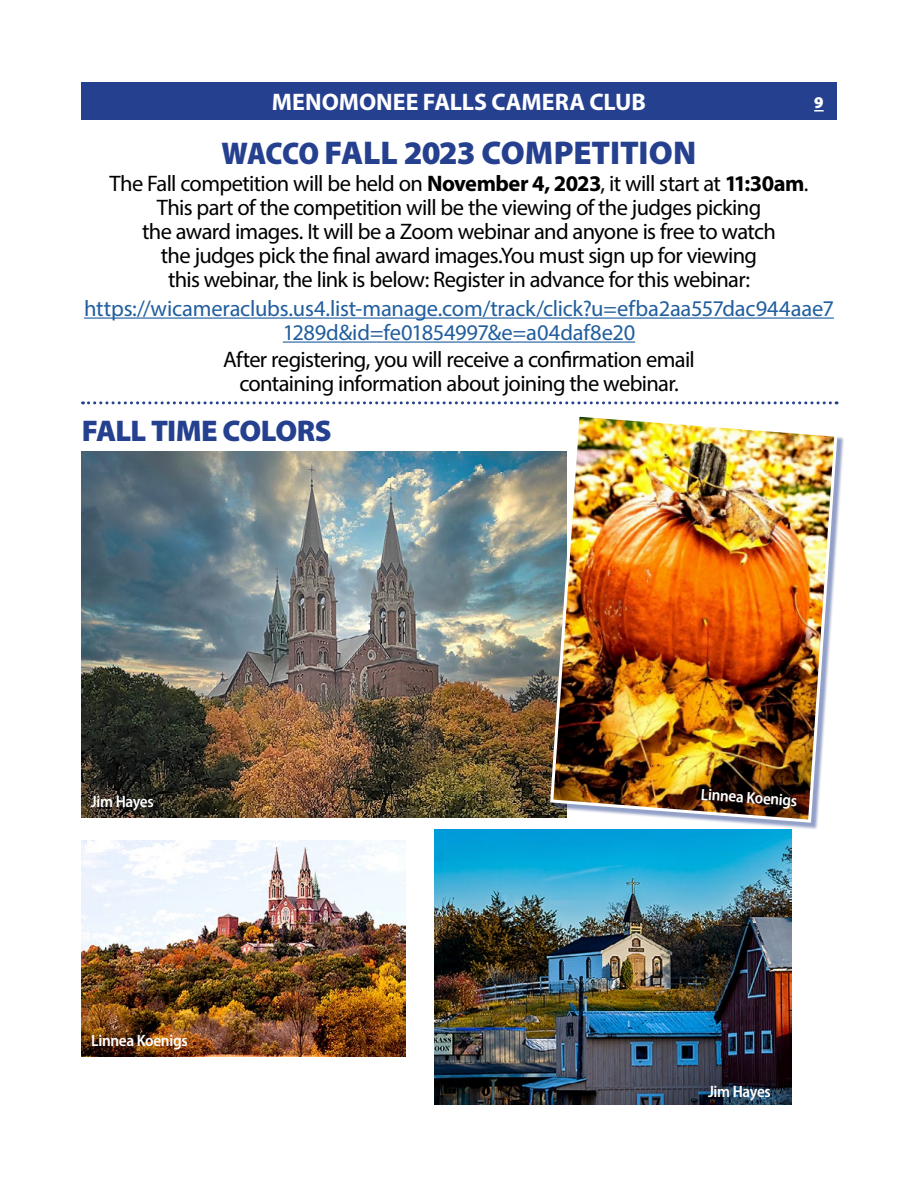
<style>
.page{position:relative;width:918px;height:1188px;background:#fff}
.page>*{position:absolute;margin:0;border:0;box-sizing:border-box;transform-origin:0 0}
.t1{font:900 33px "Myriad Pro";letter-spacing:-.005em;color:#25408f}
.t2{font:900 30px "Myriad Pro";letter-spacing:-.03em;color:#25408f}
.t3{font:700 24px "Myriad Pro";color:#fff}
.t4{font:22.5px/24px "Myriad Pro";letter-spacing:-.03em;color:#000;text-align:center}
.t5{font:22.5px/24px "Myriad Pro";letter-spacing:-.01em;color:#215e9e;text-align:center}
.t6{font:600 semi-condensed 16.5px "Myriad Pro";letter-spacing:-.02em;color:#fff}
.t7{font:900 16.5px "Myriad Pro";color:#fff}
.s1{font-stretch:semi-condensed;font-size:31.5px}
.s2{font-weight:700}
</style>
<div class="page">
<div style="left:81px;top:82px;width:756px;height:38px;background:#25408f"></div>
<svg style="left:814px;top:110px;width:10px;height:2px"></svg>
<svg style="left:82px;top:401px;width:755px;height:3px"></svg>
<hr style="left:84px;top:318px;width:750px;height:1px;background:#215e9e">
<hr style="left:283px;top:342px;width:352px;height:1px;background:#215e9e">
<img style="left:81px;top:452px;width:468px;height:366px">
<img style="left:82px;top:841px;width:324px;height:216px">
<img style="left:435px;top:830px;width:356px;height:275px">
<div style="left:552px;top:416px;width:293px;height:414px;background:#25408f;opacity:.5"></div>
<img style="left:549px;top:416px;width:290px;height:408px">
<p class="t3" style="left:272px;top:86px;width:376px">MENOMONEE FALLS CAMERA CLUB</p>
<p class="t7" style="left:814px;top:93px;width:11px">9</p>
<h1 class="t1" style="left:222px;top:134px;width:476px"><span class="s1">WACCO</span> FALL 2023 COMPETITION</h1>
<p class="t4" style="left:109px;top:171px;width:701px">The Fall competition will be held on <span class="s2">November 4, 2023</span>, it will start at <span class="s2">11:30am</span>.<br>This part of the competition will be the viewing of the judges picking<br>the award images. It will be a Zoom webinar and anyone is free to watch<br>the judges pick the final award images.You must sign up for viewing<br>this webinar, the link is below: Register in advance for this webinar:</p>
<p class="t5" style="left:84px;top:296px;width:751px">https://wicameraclubs.us4.list-manage.com/track/click?u=efba2aa557dac944aae7<br>1289d&amp;id=fe01854997&amp;e=a04daf8e20</p>
<p class="t4" style="left:223px;top:347px;width:473px">After registering, you will receive a confirmation email containing information about joining the webinar.</p>
<h2 class="t2" style="left:82px;top:413px;width:251px">FALL TIME COLORS</h2>
<p class="t6" style="left:91px;top:791px;width:64px">Jim Hayes</p>
<p class="t6" style="left:91px;top:1031px;width:98px">Linnea Koenigs</p>
<p class="t6" style="left:702px;top:784px;width:98px;rotate:4deg">Linnea Koenigs</p>
<p class="t6" style="left:708px;top:1081px;width:64px">Jim Hayes</p>
</div>
